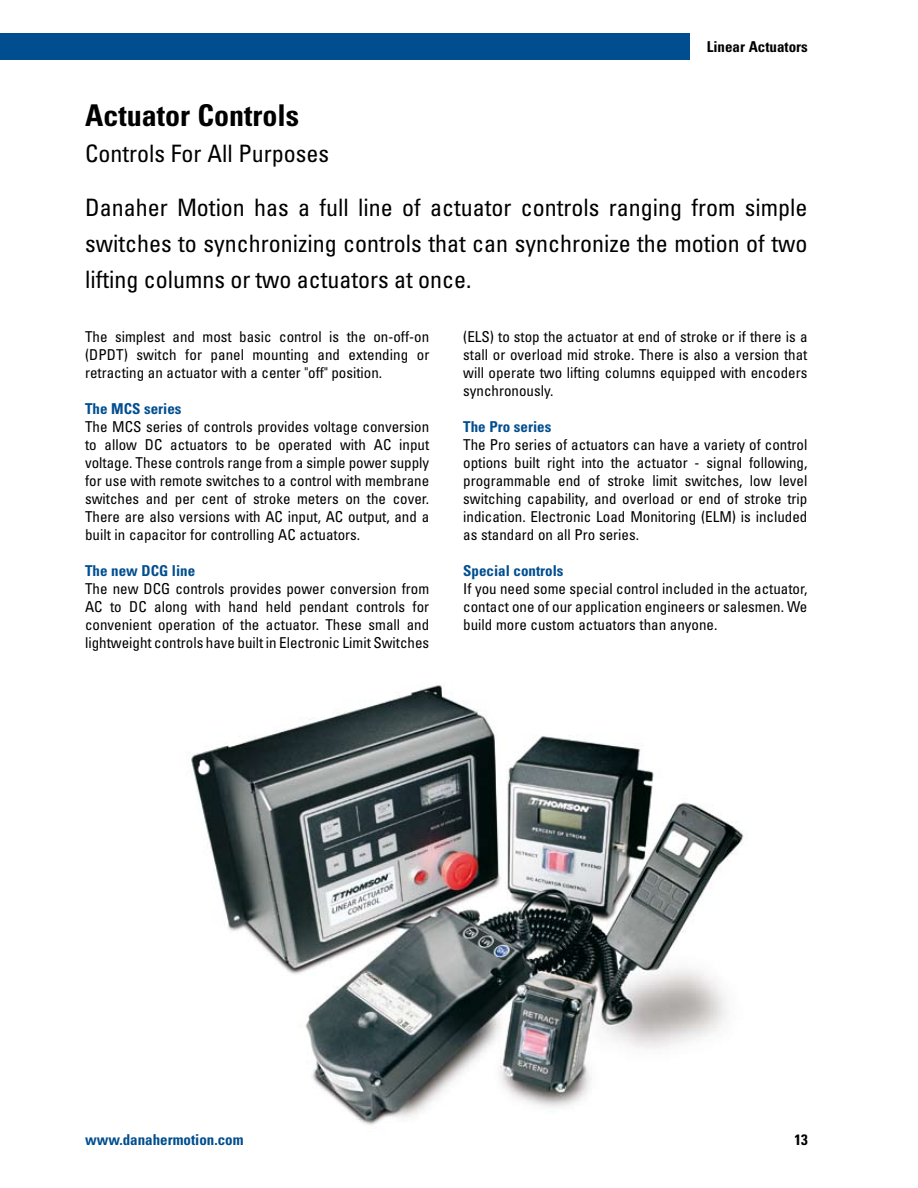
<style>
.page{position:relative;width:918px;height:1188px;background:#fff}
.page>*{position:absolute;margin:0;border:0;box-sizing:border-box;transform-origin:0 0}
.t1{font:700 condensed 30px "Univers";color:#000}
.t2{font:condensed 24px/36px "Univers";color:#000;text-align:justify}
.t3{font:condensed 15px/18px "Univers";color:#000;text-align:justify}
.t4{font:700 condensed 15px "Univers";color:#004e8f}
.t5{font:700 condensed 15px "Univers";color:#000}
</style>
<div class="page">
<img style="left:191px;top:685px;width:553px;height:440px">
<div style="left:0;top:33px;width:689px;height:27px;background:#004e8f"></div>
<h1 class="t1" style="left:85px;top:97px;width:215px">Actuator Controls</h1>
<h2 class="t2" style="left:85px;top:135px;width:246px">Controls For All Purposes</h2>
<p class="t5" style="left:707px;top:38px;width:103px">Linear Actuators</p>
<h2 class="t2" style="left:85px;top:189px;width:724px">Danaher Motion has a full line of actuator controls ranging from simple switches to synchronizing controls that can synchronize the motion of two lifting columns or two actuators at once.</h2>
<p class="t3" style="left:85px;top:327px;width:346px">The simplest and most basic control is the on-off-on (DPDT) switch for panel mounting and extending or retracting an actuator with a center "off" position.</p>
<p class="t4" style="left:85px;top:399px;width:98px">The MCS series</p>
<p class="t3" style="left:85px;top:417px;width:346px">The MCS series of controls provides voltage conversion to allow DC actuators to be operated with AC input voltage. These controls range from a simple power supply for use with remote switches to a control with membrane switches and per cent of stroke meters on the cover.<br>There are also versions with AC input, AC output, and a built in capacitor for controlling AC actuators.</p>
<p class="t4" style="left:85px;top:561px;width:112px">The new DCG line</p>
<p class="t3" style="left:85px;top:579px;width:346px">The new DCG controls provides power conversion from AC to DC along with hand held pendant controls for convenient operation of the actuator. These small and lightweight controls have built in Electronic Limit Switches</p>
<p class="t3" style="left:463px;top:327px;width:346px">(ELS) to stop the actuator at end of stroke or if there is a stall or overload mid stroke. There is also a version that will operate two lifting columns equipped with encoders synchronously.</p>
<p class="t4" style="left:463px;top:417px;width:90px">The Pro series</p>
<p class="t3" style="left:463px;top:435px;width:346px">The Pro series of actuators can have a variety of control options built right into the actuator - signal following, programmable end of stroke limit switches, low level switching capability, and overload or end of stroke trip indication. Electronic Load Monitoring (ELM) is included as standard on all Pro series.</p>
<p class="t4" style="left:463px;top:561px;width:102px">Special controls</p>
<p class="t3" style="left:463px;top:579px;width:346px">If you need some special control included in the actuator, contact one of our application engineers or salesmen. We build more custom actuators than anyone.</p>
<p class="t4" style="left:85px;top:1130px;width:160px">www.danahermotion.com</p>
<p class="t5" style="left:795px;top:1130px;width:14px">13</p>
</div>
